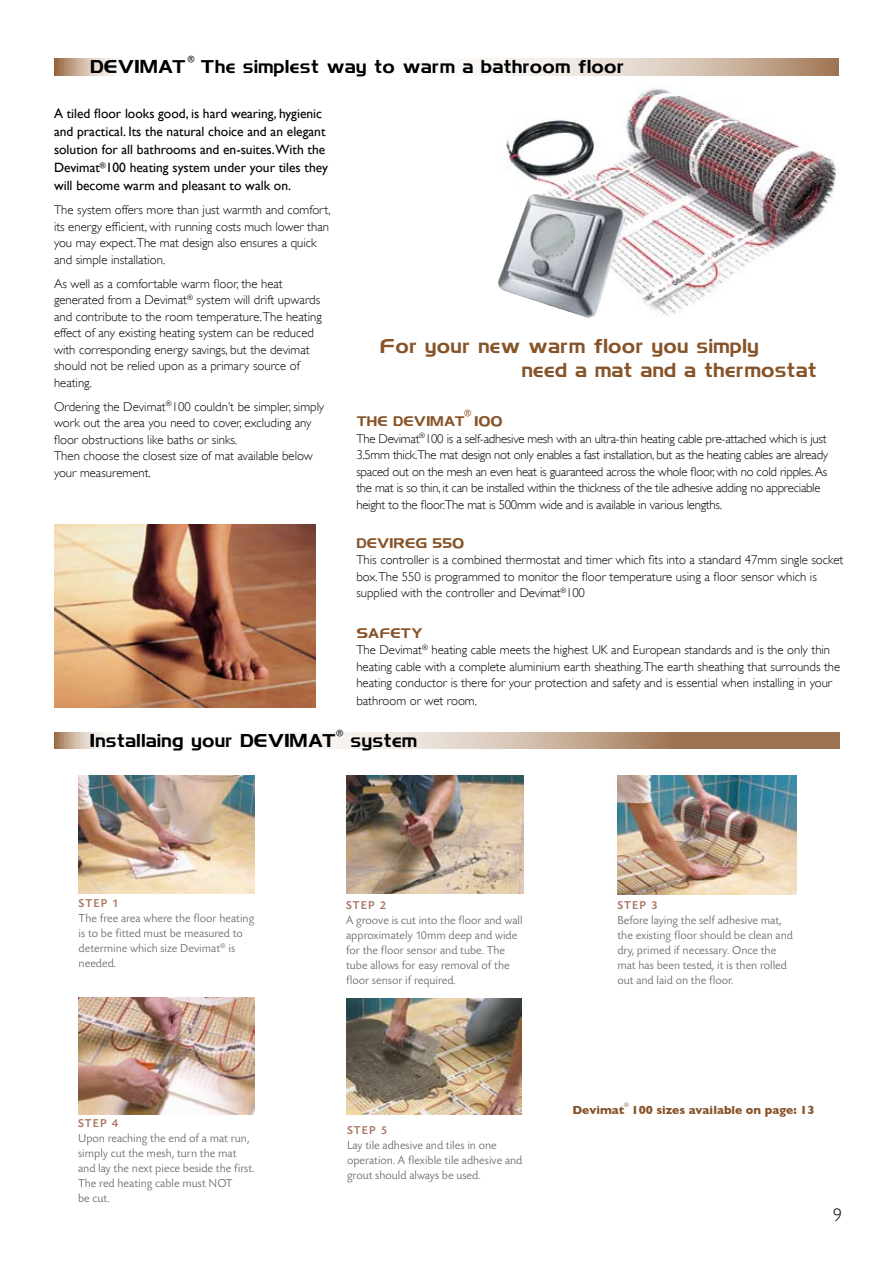
<style>
.page{position:relative;width:893px;height:1263px;background:#fff}
.page>*{position:absolute;margin:0;border:0;box-sizing:border-box;transform-origin:0 0}
.t1{font:19.5px/24px "Hamlet";color:#875328}
.t2{font:18px "Hamlet";color:#000}
.t3{font:300 18px "Gill Sans";color:#000}
.t4{font:13.5px/18px "Gill Sans";color:#010101}
.t5{font:13.5px "Hamlet";color:#875328}
.t6{font:300 12.75px/16.5px "Gill Sans";color:#010101}
.t7{font:300 12.75px/16.5px "Gill Sans";letter-spacing:-.02em;color:#010101}
.t8{font:300 12px/15px "Today SB";color:#58595b}
.t9{font:700 12px "Gill Sans";color:#875328}
.t10{font:500 12px "Today SB";letter-spacing:.1em;color:#ab7763}
.t11{font:9px "Gill Sans";color:#000}
.t12{font:9px "Gill Sans";color:#875328}
.t13{font:300 6px "Gill Sans";color:#875328}
</style>
<div class="page">
<img style="left:78px;top:776px;width:177px;height:117px">
<svg style="left:54px;top:732px;width:785px;height:17px"></svg>
<svg style="left:54px;top:58px;width:785px;height:17px"></svg>
<img style="left:506px;top:84px;width:331px;height:232px">
<img style="left:498px;top:192px;width:108px;height:126px">
<img style="left:54px;top:524px;width:261px;height:183px">
<img style="left:346px;top:776px;width:177px;height:117px">
<img style="left:617px;top:776px;width:180px;height:119px">
<img style="left:78px;top:997px;width:177px;height:117px">
<img style="left:346px;top:998px;width:176px;height:117px">
<p class="t11" style="left:188px;top:54px;width:8px">®</p>
<h2 class="t2" style="left:90px;top:59px;width:535px">DEVIMAT The simplest way to warm a bathroom floor</h2>
<p class="t4" style="left:54px;top:105px;width:276px">A tiled floor looks good, is hard wearing, hygienic and practical. Its the natural choice and an elegant solution for all bathrooms and en-suites.With the Devimat<sup>®</sup>100 heating system under your tiles they will become warm and pleasant to walk on.</p>
<p class="t6" style="left:54px;top:202px;width:278px">The system offers more than just warmth and comfort, its energy efficient, with running costs much lower than you may expect.The mat design also ensures a quick and simple installation.</p>
<p class="t6" style="left:54px;top:275px;width:269px">As well as a comfortable warm floor, the heat generated from a Devimat<sup>®</sup> system will drift upwards and contribute to the room temperature.The heating effect of any existing heating system can be reduced with corresponding energy savings, but the devimat should not be relied upon as a primary source of heating.</p>
<p class="t6" style="left:54px;top:398px;width:272px">Ordering the Devimat<sup>®</sup>100 couldn’t be simpler, simply work out the area you need to cover, excluding any floor obstructions like baths or sinks.<br>Then choose the closest size of mat available below your measurement.</p>
<h1 class="t1" style="left:521px;top:335px;width:297px;text-indent:-141px">For your new warm floor you simply<br>need a mat and a thermostat</h1>
<p class="t5" style="left:356px;top:415px;width:99px">The Devimat</p>
<p class="t5" style="left:475px;top:415px;width:30px">100</p>
<p class="t7" style="left:356px;top:430px;width:473px">The Devimat<sup>®</sup>100 is a self-adhesive mesh with an ultra-thin heating cable pre-attached which is just 3.5mm thick.The mat design not only enables a fast installation, but as the heating cables are already spaced out on the mesh an even heat is guaranteed across the whole floor, with no cold ripples. As the mat is so thin, it can be installed within the thickness of the tile adhesive adding no appreciable height to the floor.The mat is 500mm wide and is available in various lengths.</p>
<p class="t5" style="left:356px;top:537px;width:31px">Devir</p>
<p class="t5" style="left:405px;top:537px;width:61px">eg 550</p>
<p class="t6" style="left:356px;top:551px;width:488px">This controller is a combined thermostat and timer which fits into a standard 47mm single socket box.The 550 is programmed to monitor the floor temperature using a floor sensor which is supplied with the controller and Devimat<sup>®</sup>100</p>
<p class="t5" style="left:356px;top:627px;width:67px">SAFETY</p>
<p class="t6" style="left:356px;top:641px;width:485px">The Devimat<sup>®</sup> heating cable meets the highest UK and European standards and is the only thin heating cable with a complete aluminium earth sheathing.The earth sheathing that surrounds the heating conductor is there for your protection and safety and is essential when installing in your</p>
<p class="t6" style="left:356px;top:692px;width:122px">bathroom or wet room.</p>
<p class="t12" style="left:464px;top:408px;width:8px">®</p>
<p class="t11" style="left:336px;top:728px;width:8px">®</p>
<h2 class="t2" style="left:90px;top:732px;width:329px">Installaing your DEVIMAT system</h2>
<p class="t10" style="left:79px;top:896px;width:42px">STEP 1</p>
<p class="t8" style="left:79px;top:911px;width:177px">The free area where the floor heating is to be fitted must be measured to determine which size Devimat<sup>®</sup> is needed.</p>
<p class="t10" style="left:78px;top:1117px;width:42px">STEP 4</p>
<p class="t8" style="left:78px;top:1131px;width:178px">Upon reaching the end of a mat run, simply cut the mesh, turn the mat and lay the next piece beside the first.<br>The red heating cable must NOT<br>be cut.</p>
<p class="t10" style="left:346px;top:898px;width:42px">STEP 2</p>
<p class="t8" style="left:346px;top:913px;width:178px">A groove is cut into the floor and wall approximately 10mm deep and wide for the floor sensor and tube. The tube allows for easy removal of the floor sensor if required.</p>
<p class="t10" style="left:347px;top:1123px;width:42px">STEP 5</p>
<p class="t8" style="left:347px;top:1138px;width:177px">Lay tile adhesive and tiles in one operation. A flexible tile adhesive and grout should always be used.</p>
<p class="t10" style="left:617px;top:898px;width:42px">STEP 3</p>
<p class="t8" style="left:617px;top:913px;width:177px">Before laying the self adhesive mat, the existing floor should be clean and dry, primed if necessary. Once the mat has been tested, it is then rolled out and laid on the floor.</p>
<p class="t13" style="left:624px;top:1101px;width:6px">®</p>
<p class="t9" style="left:572px;top:1103px;width:244px">Devimat 100 sizes available on page: 13</p>
<h2 class="t3" style="left:833px;top:1204px;width:10px">9</h2>
</div>
